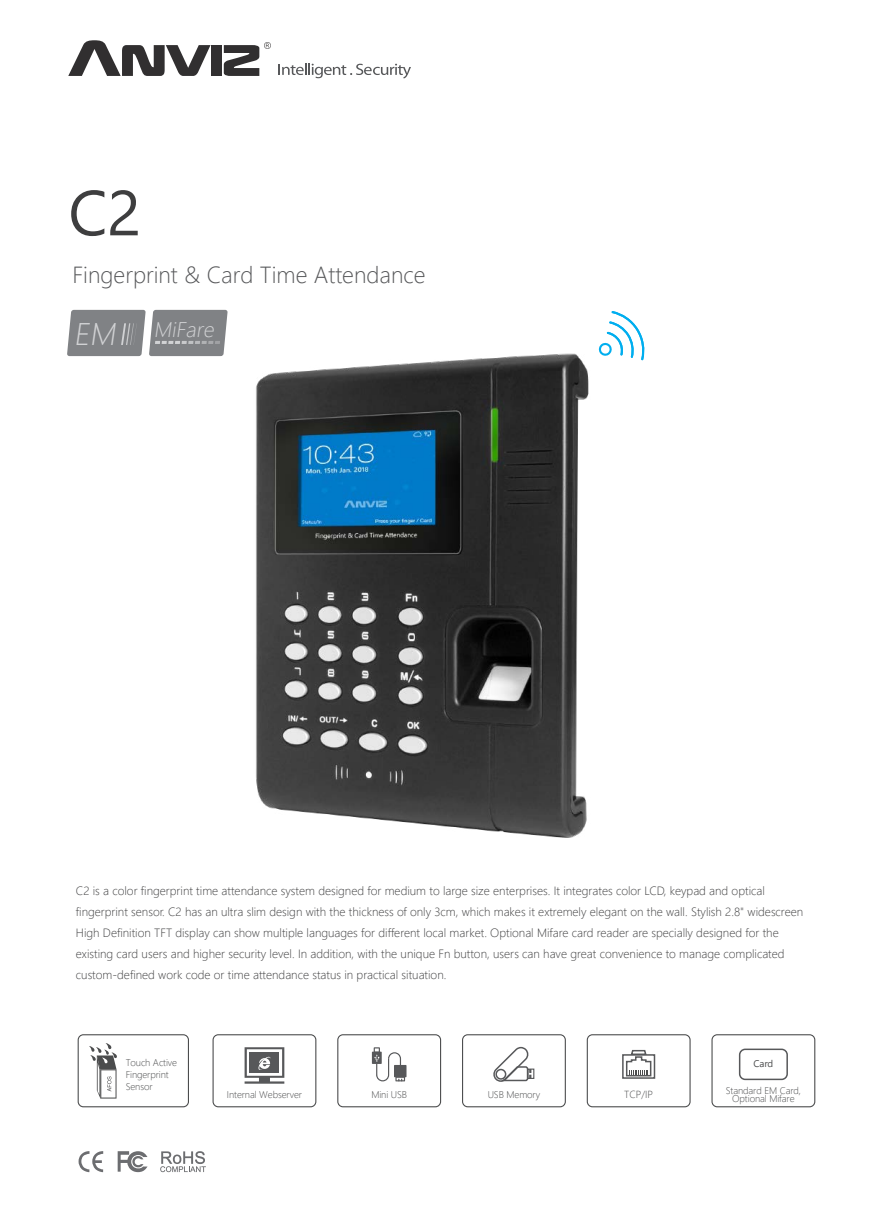
<style>
.page{position:relative;width:893px;height:1212px;background:#fff}
.page>*{position:absolute;margin:0;border:0;box-sizing:border-box;transform-origin:0 0}
.t1{font:63.6px "Segoe UI";color:#3e3e3f}
.t2{font:300 23.25px "Segoe UI";color:#57585a}
.t3{font:italic 300 21.15px "Segoe UI";color:#d1d2d4}
.t4{font:300 12px/21px "Segoe UI";color:#3e3e3f}
.t5{font:300 10.2px "Segoe UI";color:#4b4c4d}
.t6{font:300 9.75px/11.7px "Segoe UI";letter-spacing:-.01em;color:#4b4c4d;text-align:center}
.t7{font:9.75px "Segoe UI";color:#4b4c4d}
.s1{font-size:31.2px}
</style>
<div class="page">
<svg style="left:67px;top:310px;width:103px;height:46px;background:#8d8f92"></svg>
<svg style="left:160px;top:1151px;width:46px;height:21px"></svg>
<svg style="left:79px;top:1151px;width:24px;height:21px"></svg>
<svg style="left:118px;top:1151px;width:30px;height:21px"></svg>
<div style="left:212px;top:45px;width:10px;height:31px;background:#312f30"></div>
<svg style="left:68px;top:40px;width:143px;height:36px"></svg>
<svg style="left:224px;top:42px;width:47px;height:34px"></svg>
<svg style="left:279px;top:63px;width:132px;height:15px"></svg>
<img style="left:170px;top:309px;width:419px;height:529px">
<svg style="left:462px;top:1034px;width:104px;height:73px"></svg>
<svg style="left:337px;top:1034px;width:104px;height:73px"></svg>
<svg style="left:711px;top:1034px;width:104px;height:73px"></svg>
<div style="left:739px;top:1048px;width:49px;height:32px;border:2px solid #57585a;border-radius:6px"></div>
<svg style="left:587px;top:1034px;width:104px;height:73px"></svg>
<svg style="left:213px;top:1034px;width:103px;height:73px"></svg>
<svg style="left:598px;top:311px;width:47px;height:50px"></svg>
<svg style="left:78px;top:1034px;width:111px;height:73px"></svg>
<h1 class="t1" style="left:68px;top:162px;width:74px">C2</h1>
<h2 class="t2" style="left:72px;top:256px;width:355px">Fingerprint &amp; Card Time Attendance</h2>
<h3 class="t3" style="left:74px;top:312px;width:146px"><span class="s1">EM</span> MiFare</h3>
<p class="t4" style="left:76px;top:880px;width:729px">C2 is a color fingerprint time attendance system designed for medium to large size enterprises. It integrates color LCD, keypad and optical fingerprint sensor. C2 has an ultra slim design with the thickness of only 3cm, which makes it extremely elegant on the wall. Stylish 2.8" widescreen High Definition TFT display can show multiple languages for different local market. Optional Mifare card reader are specially designed for the existing card users and higher security level. In addition, with the unique Fn button, users can have great convenience to manage complicated custom-defined work code or time attendance status in practical situation.</p>
<p class="t6" style="left:126px;top:1056px;width:53px;text-align:left">Touch Active<br>Fingerprint<br>Sensor</p>
<p class="t7" style="left:753px;top:1056px;width:21px">Card</p>
<p class="t6" style="left:371px;top:1088px;width:37px">Mini USB</p>
<p class="t6" style="left:488px;top:1088px;width:54px">USB Memory</p>
<p class="t6" style="left:726px;top:1085px;width:77px;line-height:7.9px">Standard EM Card,<br>Optional Mifare</p>
<p class="t6" style="left:227px;top:1088px;width:77px">Internal Webserver</p>
<p class="t5" style="left:624px;top:1086px;width:30px">TCP/IP</p>
</div>
